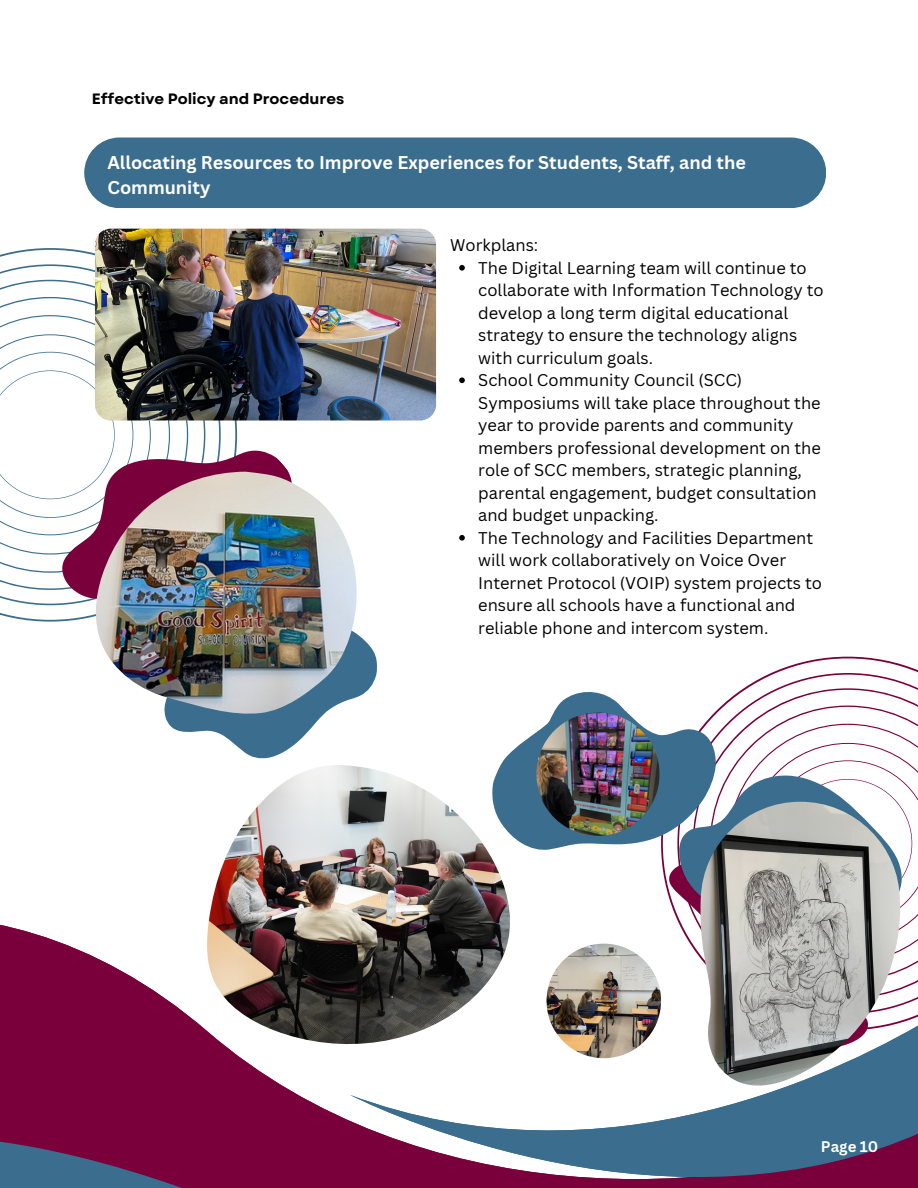
<style>
.page{position:relative;width:918px;height:1188px;background:#fff}
.page>*{position:absolute;margin:0;border:0;box-sizing:border-box;transform-origin:0 0}
.t1{font:700 18px/24.8px "Canva Sans";color:#fff}
.t2{font:16.5px/22.5px "Canva Sans";color:#000}
.t3{font:700 15px "Garet";color:#000}
.t4{font:700 15px "Canva Sans";color:#fff}
</style>
<div class="page">
<svg style="left:0;top:264px;width:95px;height:341px"></svg>
<img style="left:95px;top:229px;width:341px;height:192px;border-radius:16px">
<div style="left:84px;top:138px;width:742px;height:70px;background:#3a6d8e;border-radius:35px"></div>
<svg style="left:0;top:924px;width:661px;height:172px;fill:#7a003c"></svg>
<svg style="left:0;top:1096px;width:350px;height:92px;background:#73154c"></svg>
<svg style="left:350px;top:1013px;width:568px;height:175px"></svg>
<svg style="left:771px;top:657px;width:147px;height:16px"></svg>
<svg style="left:716px;top:673px;width:202px;height:72px"></svg>
<svg style="left:661px;top:745px;width:257px;height:301px"></svg>
<img style="left:701px;top:802px;width:199px;height:284px">
<img style="left:547px;top:944px;width:114px;height:114px;border-radius:50%">
<img style="left:206px;top:765px;width:308px;height:279px">
<svg style="left:165px;top:634px;width:212px;height:125px"></svg>
<svg style="left:32px;top:385px;width:287px;height:237px"></svg>
<img style="left:96px;top:472px;width:261px;height:245px">
<svg style="left:491px;top:692px;width:225px;height:160px"></svg>
<img style="left:536px;top:713px;width:124px;height:123px;border-radius:50%">
<svg style="left:459px;top:265px;width:6px;height:6px"></svg>
<svg style="left:459px;top:377px;width:6px;height:6px"></svg>
<svg style="left:459px;top:535px;width:6px;height:6px"></svg>
<p class="t3" style="left:92px;top:88px;width:254px">Effective Policy and Procedures</p>
<p class="t1" style="left:107px;top:150px;width:640px">Allocating Resources to Improve Experiences for Students, Staff, and the<br>Community</p>
<p class="t2" style="left:450px;top:234px;width:90px">Workplans:</p>
<p class="t2" style="left:478px;top:256px;width:347px">The Digital Learning team will continue to collaborate with Information Technology to develop a long term digital educational strategy to ensure the technology aligns with curriculum goals.</p>
<p class="t2" style="left:478px;top:369px;width:344px">School Community Council (SCC)<br>Symposiums will take place throughout the year to provide parents and community members professional development on the role of SCC members, strategic planning, parental engagement, budget consultation and budget unpacking.</p>
<p class="t2" style="left:478px;top:526px;width:345px">The Technology and Facilities Department will work collaboratively on Voice Over Internet Protocol (VOIP) system projects to ensure all schools have a functional and reliable phone and intercom system.</p>
<p class="t4" style="left:821px;top:1136px;width:59px">Page 10</p>
</div>
